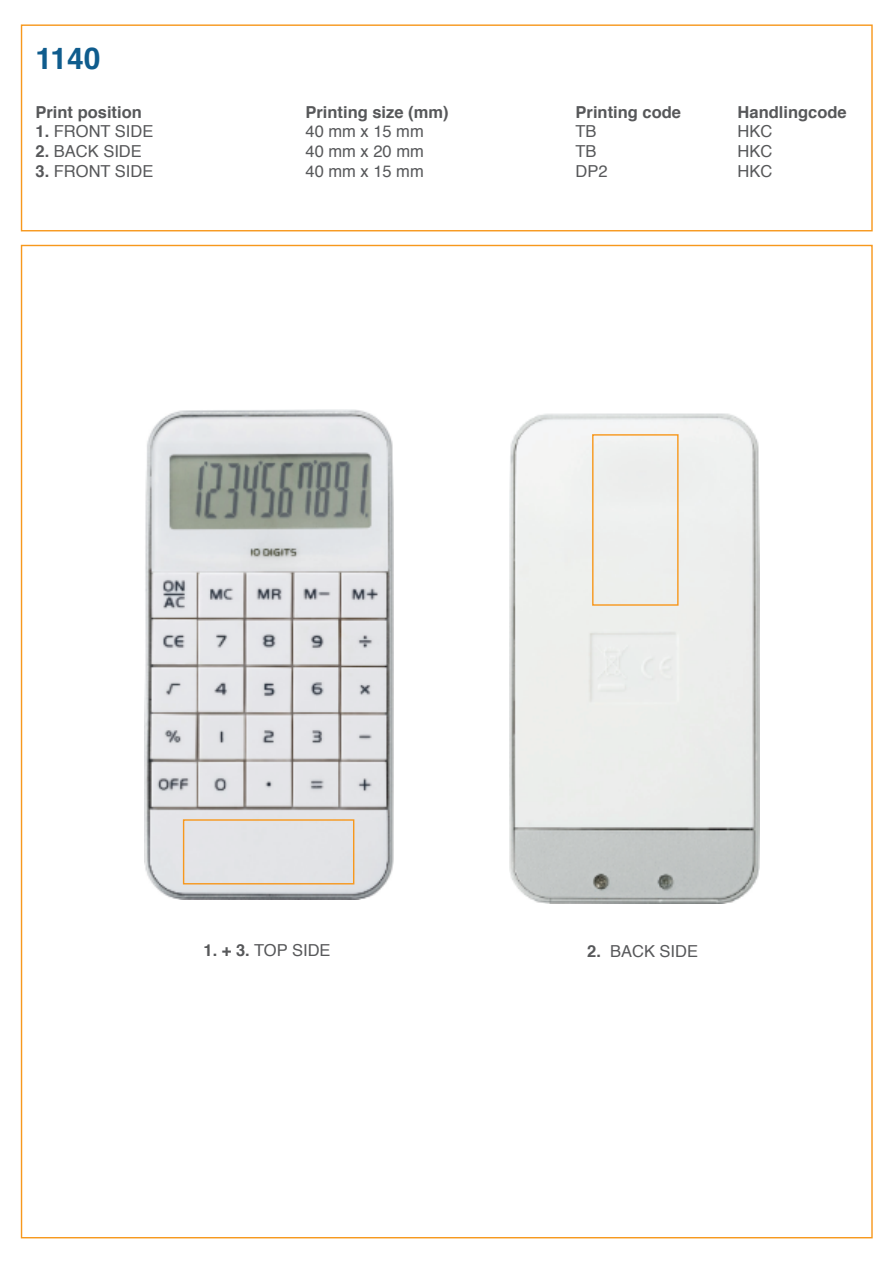
<style>
.page{position:relative;width:893px;height:1263px;background:#fff}
.page>*{position:absolute;margin:0;border:0;box-sizing:border-box;transform-origin:0 0}
.t1{font:700 30px "Helvetica";color:#0f5c8d}
.t2{font:16.5px "Helvetica";color:#57585a}
.t3{font:700 16.5px "Helvetica";color:#57585a}
.s1{font-weight:700}
</style>
<div class="page">
<div style="left:21px;top:24px;width:852px;height:207px;border:1px solid #f7981d"></div>
<img style="left:145px;top:409px;width:249px;height:491px">
<img style="left:509px;top:413px;width:251px;height:490px">
<div style="left:183px;top:819px;width:171px;height:65px;border:1px solid #f7981d"></div>
<div style="left:592px;top:434px;width:87px;height:172px;border:1px solid #f7981d"></div>
<h1 class="t1" style="left:35px;top:34px;width:67px">1140</h1>
<p class="t3" style="left:35px;top:98px;width:108px">Print position</p>
<p class="t3" style="left:306px;top:98px;width:145px">Printing size (mm)</p>
<p class="t3" style="left:576px;top:98px;width:107px">Printing code</p>
<p class="t3" style="left:738px;top:98px;width:111px">Handlingcode</p>
<p class="t2" style="left:35px;top:119px;width:119px"><span class="s1">1.</span> FRONT SIDE</p>
<p class="t2" style="left:305px;top:119px;width:120px">40 mm x 15 mm</p>
<p class="t2" style="left:576px;top:119px;width:23px">TB</p>
<p class="t2" style="left:738px;top:119px;width:36px">HKC</p>
<p class="t2" style="left:35px;top:139px;width:108px"><span class="s1">2.</span> BACK SIDE</p>
<p class="t2" style="left:306px;top:139px;width:120px">40 mm x 20 mm</p>
<p class="t2" style="left:576px;top:139px;width:23px">TB</p>
<p class="t2" style="left:738px;top:139px;width:36px">HKC</p>
<p class="t2" style="left:35px;top:158px;width:119px"><span class="s1">3.</span> FRONT SIDE</p>
<p class="t2" style="left:306px;top:158px;width:120px">40 mm x 15 mm</p>
<p class="t2" style="left:576px;top:158px;width:34px">DP2</p>
<p class="t2" style="left:738px;top:158px;width:36px">HKC</p>
<p class="t2" style="left:204px;top:938px;width:129px"><span class="s1">1. + 3.</span> TOP SIDE</p>
<p class="t2" style="left:587px;top:939px;width:112px"><span class="s1">2.</span> BACK SIDE</p>
</div>
